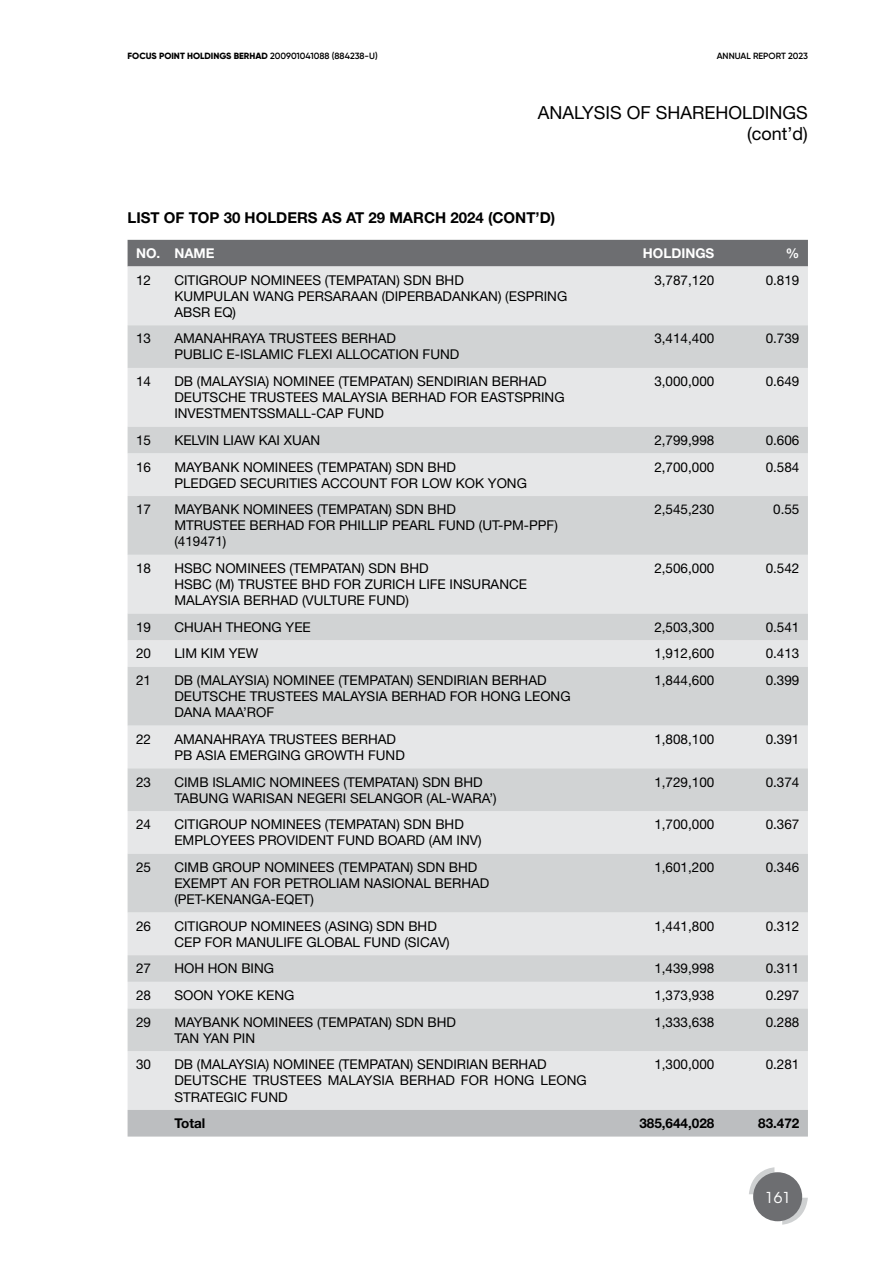
<style>
.page{position:relative;width:893px;height:1263px;background:#fff}
.page>*{position:absolute;margin:0;border:0;box-sizing:border-box;transform-origin:0 0}
.t1{font:18px/21px "Helvetica Neue LT Std";color:#000;text-align:right}
.t2{font:700 15px "Helvetica Neue LT Std";color:#000}
.t3{font:15px "ITC Avant Garde Std";color:#fff}
.t4{font:13.5px/16px "Helvetica Neue LT Std";color:#000}
.t5{font:700 13.5px "Helvetica Neue LT Std";color:#000}
.t6{font:700 13.5px "Helvetica Neue LT Std";color:#fff}
.t7{font:800 9px "Gilroy";color:#000}
.t8{font:600 9px "Gilroy";color:#000}
.s1{font-weight:600}
</style>
<div class="page">
<svg style="left:749px;top:1167px;width:25px;height:27px"></svg>
<svg style="left:782px;top:1198px;width:26px;height:27px"></svg>
<div style="left:753px;top:1172px;width:49px;height:49px;background:#6d6e71;border-radius:50%"></div>
<div style="left:128px;top:240px;width:680px;height:26px;background:#6d6e71"></div>
<div style="left:128px;top:266px;width:680px;height:844px;background:#e6e7e8"></div>
<svg style="left:128px;top:325px;width:680px;height:726px;background:#dadcdd"></svg>
<div style="left:128px;top:1110px;width:680px;height:26px;background:#bcbec0"></div>
<p class="t7" style="left:128px;top:50px;width:252px">FOCUS POINT HOLDINGS BERHAD <span class="s1">200901041088 (884238-U)</span></p>
<p class="t8" style="left:717px;top:51px;width:93px">ANNUAL REPORT 2023</p>
<h1 class="t1" style="left:538px;top:102px;width:271px">ANALYSIS OF SHAREHOLDI NGS (cont’d)</h1>
<p class="t2" style="left:128px;top:209px;width:287px">LIST OF TOP 30 HOLDERS AS AT 29 MARCH</p>
<p class="t2" style="left:450px;top:209px;width:54px">2024 (CONT</p>
<p class="t2" style="left:535px;top:209px;width:21px">’D)</p>
<p class="t6" style="left:136px;top:245px;width:80px">NO. NAME</p>
<p class="t6" style="left:643px;top:245px;width:73px">HOLDINGS</p>
<p class="t6" style="left:786px;top:245px;width:15px">%</p>
<p class="t4" style="left:136px;top:272px;width:17px">12</p>
<p class="t4" style="left:174px;top:272px;width:394px">CITIGROUP NOMI NEES (TEMPATAN) SDN BHD<br>KUMPULAN WANG PERSARAAN (DI PERBADANKAN) (ESPRI NG<br>ABSR EQ)</p>
<p class="t4" style="left:654px;top:272px;width:62px">3,787,120</p>
<p class="t4" style="left:766px;top:272px;width:35px">0.819</p>
<p class="t4" style="left:136px;top:330px;width:17px">13</p>
<p class="t4" style="left:174px;top:330px;width:287px">AMANAHRAYA TRUSTEES BERHAD<br>PUBLIC E-ISLAMIC FLEXI ALLOCATION FUND</p>
<p class="t4" style="left:654px;top:330px;width:62px">3,414,400</p>
<p class="t4" style="left:766px;top:330px;width:35px">0.739</p>
<p class="t4" style="left:136px;top:373px;width:17px">14</p>
<p class="t4" style="left:174px;top:373px;width:392px">DB (MALAYSIA) NOMI NEE (TEMPATAN) SENDI RIAN BERHAD<br>DEUTSCHE TRUSTEES MALAYSIA BERHAD FOR EASTSPRI NG<br>I NVESTMENTSSMALL-CAP FUND</p>
<p class="t4" style="left:654px;top:373px;width:62px">3,000,000</p>
<p class="t4" style="left:766px;top:373px;width:35px">0.649</p>
<p class="t4" style="left:136px;top:432px;width:17px">15</p>
<p class="t4" style="left:174px;top:432px;width:147px">KELVI N LIAW KAI XUAN</p>
<p class="t4" style="left:654px;top:432px;width:62px">2,799,998</p>
<p class="t4" style="left:766px;top:432px;width:35px">0.606</p>
<p class="t4" style="left:136px;top:458px;width:17px">16</p>
<p class="t4" style="left:174px;top:458px;width:354px">MAYBANK NOMI NEES (TEMPATAN) SDN BHD<br>PLEDGED SECURITI ES ACCOUNT FOR LOW KOK YONG</p>
<p class="t4" style="left:654px;top:458px;width:62px">2,700,000</p>
<p class="t4" style="left:766px;top:458px;width:35px">0.584</p>
<p class="t4" style="left:136px;top:501px;width:17px">17</p>
<p class="t4" style="left:174px;top:501px;width:385px">MAYBANK NOMI NEES (TEMPATAN) SDN BHD<br>MTRUSTEE BERHAD FOR PHI LLI P PEARL FUND (UT-PM-PPF) (419471)</p>
<p class="t4" style="left:654px;top:501px;width:62px">2,545,230</p>
<p class="t4" style="left:773px;top:501px;width:28px">0.55</p>
<p class="t4" style="left:136px;top:560px;width:17px">18</p>
<p class="t4" style="left:174px;top:560px;width:354px">HSBC NOMI NEES (TEMPATAN) SDN BHD<br>HSBC (M) TRUSTEE BHD FOR ZURICH LI FE I NSURANCE<br>MALAYSIA BERHAD (VULTURE FUND)</p>
<p class="t4" style="left:654px;top:560px;width:62px">2,506,000</p>
<p class="t4" style="left:766px;top:560px;width:35px">0.542</p>
<p class="t4" style="left:136px;top:619px;width:17px">19</p>
<p class="t4" style="left:174px;top:619px;width:138px">CHUAH THEONG YEE</p>
<p class="t4" style="left:654px;top:619px;width:62px">2,503,300</p>
<p class="t4" style="left:766px;top:619px;width:35px">0.541</p>
<p class="t4" style="left:136px;top:645px;width:17px">20</p>
<p class="t4" style="left:174px;top:645px;width:85px">LIM KIM YEW</p>
<p class="t4" style="left:654px;top:645px;width:62px">1,912,600</p>
<p class="t4" style="left:766px;top:645px;width:35px">0.413</p>
<p class="t4" style="left:136px;top:672px;width:17px">21</p>
<p class="t4" style="left:174px;top:672px;width:398px">DB (MALAYSIA) NOMI NEE (TEMPATAN) SENDI RIAN BERHAD<br>DEUTSCHE TRUSTEES MALAYSIA BERHAD FOR HONG LEONG<br>DANA MAA’ROF</p>
<p class="t4" style="left:654px;top:672px;width:62px">1,844,600</p>
<p class="t4" style="left:766px;top:672px;width:35px">0.399</p>
<p class="t4" style="left:136px;top:731px;width:17px">22</p>
<p class="t4" style="left:174px;top:731px;width:232px">AMANAHRAYA TRUSTEES BERHAD<br>PB ASIA EMERGI NG GROWTH FUND</p>
<p class="t4" style="left:654px;top:731px;width:62px">1,808,100</p>
<p class="t4" style="left:766px;top:731px;width:35px">0.391</p>
<p class="t4" style="left:136px;top:773px;width:17px">23</p>
<p class="t4" style="left:174px;top:773px;width:324px">CI MB ISLAMIC NOMI NEES (TEMPATAN) SDN BHD<br>TABUNG WARI SAN NEGERI SELANGOR (AL-WARA’)</p>
<p class="t4" style="left:654px;top:773px;width:62px">1,729,100</p>
<p class="t4" style="left:766px;top:773px;width:35px">0.374</p>
<p class="t4" style="left:136px;top:816px;width:17px">24</p>
<p class="t4" style="left:174px;top:816px;width:309px">CITIGROUP NOMI NEES (TEMPATAN) SDN BHD<br>EMPLOYEES PROVI DENT FUND BOARD (AM I NV)</p>
<p class="t4" style="left:654px;top:816px;width:62px">1,700,000</p>
<p class="t4" style="left:766px;top:816px;width:35px">0.367</p>
<p class="t4" style="left:136px;top:859px;width:17px">25</p>
<p class="t4" style="left:174px;top:859px;width:317px">CI MB GROUP NOMI NEES (TEMPATAN) SDN BHD<br>EXEMPT AN FOR PETROLIAM NASI ONAL BERHAD (PET-KENANGA-EQET)</p>
<p class="t4" style="left:654px;top:859px;width:62px">1,601,200</p>
<p class="t4" style="left:766px;top:859px;width:35px">0.346</p>
<p class="t4" style="left:136px;top:918px;width:17px">26</p>
<p class="t4" style="left:174px;top:918px;width:277px">CITIGROUP NOMI NEES (ASI NG) SDN BHD<br>CEP FOR MANULI FE GLOBAL FUND (SICAV)</p>
<p class="t4" style="left:654px;top:918px;width:62px">1,441,800</p>
<p class="t4" style="left:766px;top:918px;width:35px">0.312</p>
<p class="t4" style="left:136px;top:960px;width:17px">27</p>
<p class="t4" style="left:174px;top:960px;width:101px">HOH HON BI NG</p>
<p class="t4" style="left:654px;top:960px;width:62px">1,439,998</p>
<p class="t4" style="left:766px;top:960px;width:35px">0.311</p>
<p class="t4" style="left:136px;top:987px;width:17px">28</p>
<p class="t4" style="left:174px;top:987px;width:122px">SOON YOKE KENG</p>
<p class="t4" style="left:654px;top:987px;width:62px">1,373,938</p>
<p class="t4" style="left:766px;top:987px;width:35px">0.297</p>
<p class="t4" style="left:136px;top:1014px;width:17px">29</p>
<p class="t4" style="left:174px;top:1014px;width:283px">MAYBANK NOMI NEES (TEMPATAN) SDN BHD<br>TAN YAN PI N</p>
<p class="t4" style="left:654px;top:1014px;width:62px">1,333,638</p>
<p class="t4" style="left:766px;top:1014px;width:35px">0.288</p>
<p class="t4" style="left:136px;top:1056px;width:17px">30</p>
<p class="t4" style="left:174px;top:1056px;width:414px">DB (MALAYSIA) NOMI NEE (TEMPATAN) SENDI RIAN BERHAD<br>DEUTSCHE TRUSTEES MALAYSIA BERHAD FOR HONG LEONG<br>STRATEGI C FUND</p>
<p class="t4" style="left:654px;top:1056px;width:62px">1,300,000</p>
<p class="t4" style="left:766px;top:1056px;width:35px">0.281</p>
<p class="t5" style="left:174px;top:1115px;width:32px">TOTAL</p>
<p class="t5" style="left:639px;top:1115px;width:77px">385,644,028</p>
<p class="t5" style="left:758px;top:1115px;width:43px">83.472</p>
<p class="t3" style="left:765px;top:1189px;width:27px">161</p>
</div>
